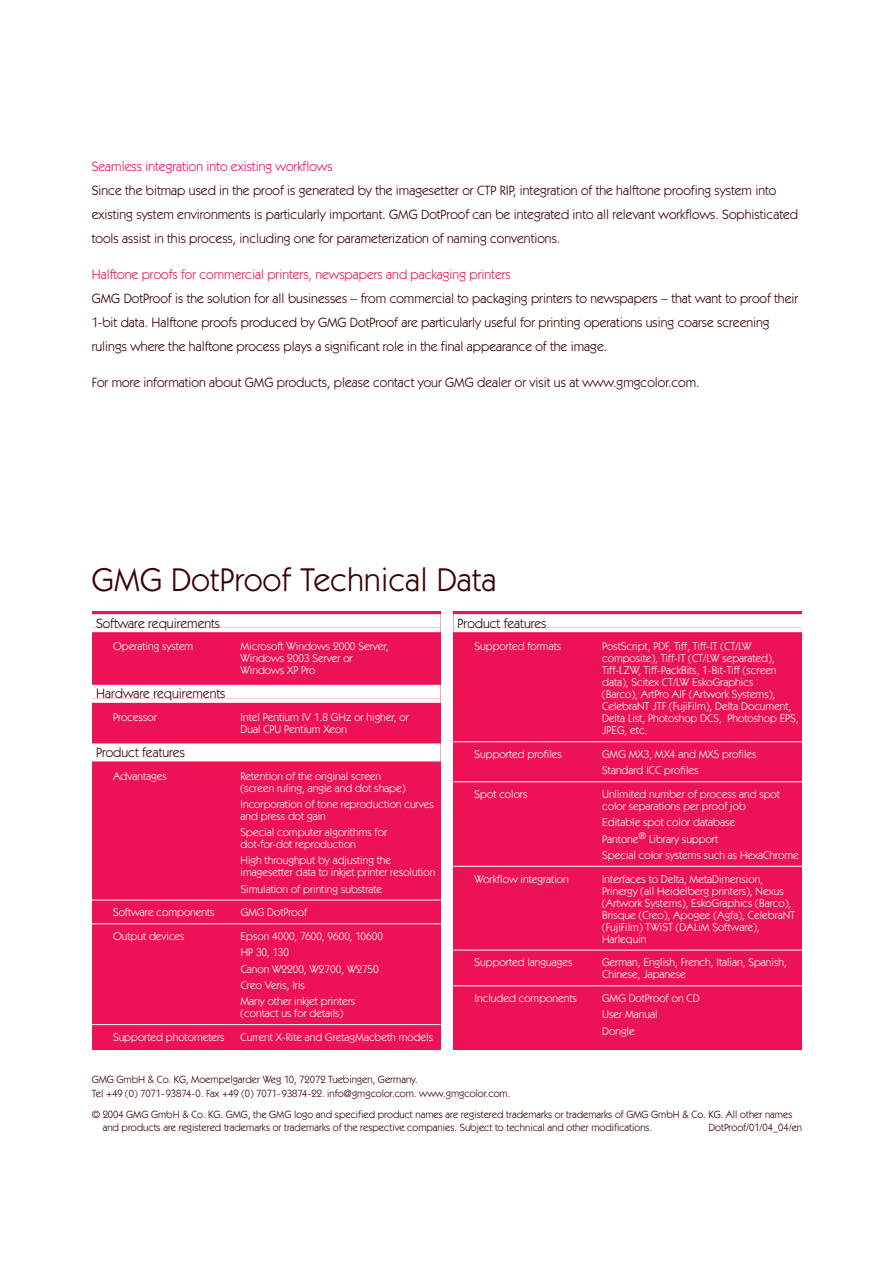
<style>
.page{position:relative;width:894px;height:1263px;background:#fff}
.page>*{position:absolute;margin:0;border:0;box-sizing:border-box;transform-origin:0 0}
.t1{font:33px "Itc Kabel";letter-spacing:.01em;color:#390000}
.t2{font:13.5px/24px "Itc Kabel";color:#390000}
.t3{font:13.5px "Itc Kabel";color:#ed1255}
.t4{font:11.25px/12px "Itc Kabel";color:#fff}
.t5{font:10.5px/13.5px "Itc Kabel";color:#390000}
</style>
<div class="page">
<div style="left:92px;top:611px;width:348px;height:438px;background:#ed1255"></div>
<div style="left:92px;top:614px;width:348px;height:14px;background:#fff"></div>
<hr style="left:92px;top:628px;width:348px;height:4px;background:#fff">
<div style="left:92px;top:685px;width:348px;height:13px;background:#fff"></div>
<div style="left:92px;top:698px;width:348px;height:5px;background:#fff"></div>
<div style="left:92px;top:743px;width:348px;height:14px;background:#fff"></div>
<hr style="left:92px;top:757px;width:348px;height:4px;background:#fff">
<hr style="left:92px;top:900px;width:348px;height:1px;background:#fff">
<hr style="left:92px;top:923px;width:348px;height:1px;background:#fff">
<hr style="left:92px;top:1024px;width:348px;height:1px;background:#fff">
<div style="left:453px;top:611px;width:349px;height:438px;background:#ed1255"></div>
<div style="left:453px;top:614px;width:349px;height:14px;background:#fff"></div>
<hr style="left:453px;top:628px;width:349px;height:4px;background:#fff">
<hr style="left:453px;top:741px;width:349px;height:1px;background:#fff">
<hr style="left:453px;top:781px;width:349px;height:1px;background:#fff">
<hr style="left:453px;top:866px;width:349px;height:1px;background:#fff">
<hr style="left:453px;top:950px;width:349px;height:1px;background:#fff">
<hr style="left:453px;top:985px;width:349px;height:1px;background:#fff">
<p class="t3" style="left:92px;top:161px;width:242px">Seamless integration into existing workflows</p>
<p class="t2" style="left:92px;top:180px;width:707px">Since the bitmap used in the proof is generated by the imagesetter or CTP RIP, integration of the halftone proofing system into existing system environments is particularly important. GMG DotProof can be integrated into all relevant workflows. Sophisticated tools assist in this process, including one for parameterization of naming conventions.</p>
<p class="t3" style="left:92px;top:269px;width:420px">Halftone proofs for commercial printers, newspapers and packaging printers</p>
<p class="t2" style="left:92px;top:288px;width:708px">GMG DotProof is the solution for all businesses – from commercial to packaging printers to newspapers – that want to proof their<br>1-bit data. Halftone proofs produced by GMG DotProof are particularly useful for printing operations using coarse screening rulings where the halftone process plays a significant role in the final appearance of the image.</p>
<p class="t2" style="left:92px;top:372px;width:609px">For more information about GMG products, please contact your GMG dealer or visit us at www.gmgcolor.com.</p>
<h1 class="t1" style="left:92px;top:567px;width:406px">GMG DotProof Technical Data</h1>
<p class="t2" style="left:96px;top:612px;width:126px">Software requirements</p>
<p class="t4" style="left:113px;top:641px;width:82px">Operating system</p>
<p class="t4" style="left:240px;top:641px;width:149px">Microsoft Windows 2000 Server,<br>Windows 2003 Server or<br>Windows XP Pro</p>
<p class="t2" style="left:96px;top:683px;width:131px">Hardware requirements</p>
<p class="t4" style="left:113px;top:712px;width:45px">Processor</p>
<p class="t4" style="left:240px;top:712px;width:170px">Intel Pentium IV 1.8 GHz or higher, or<br>Dual CPU Pentium Xeon</p>
<p class="t2" style="left:96px;top:741px;width:90px">Product features</p>
<p class="t4" style="left:113px;top:770px;width:55px">Advantages</p>
<p class="t4" style="left:240px;top:770px;width:166px">Retention of the original screen (screen ruling, angle and dot shape)</p>
<p class="t4" style="left:240px;top:799px;width:195px">Incorporation of tone reproduction curves and press dot gain</p>
<p class="t4" style="left:240px;top:827px;width:148px">Special computer algorithms for dot-for-dot reproduction</p>
<p class="t4" style="left:240px;top:855px;width:196px">High throughput by adjusting the imagesetter data to inkjet printer resolution</p>
<p class="t4" style="left:241px;top:883px;width:143px">Simulation of printing substrate</p>
<p class="t4" style="left:113px;top:907px;width:103px">Software components</p>
<p class="t4" style="left:241px;top:907px;width:68px">GMG DotProof</p>
<p class="t4" style="left:113px;top:931px;width:73px">Output devices</p>
<p class="t4" style="left:240px;top:929px;width:144px;line-height:16.2px">Epson 4000, 7600, 9600, 10600<br>HP 30, 130<br>Canon W2200, W2700, W2750<br>Creo Veris, Iris<br>Many other inkjet printers</p>
<p class="t4" style="left:240px;top:1008px;width:104px">(contact us for details)</p>
<p class="t4" style="left:113px;top:1032px;width:113px">Supported photometers</p>
<p class="t4" style="left:240px;top:1032px;width:194px">Current X-Rite and GretagMacbeth models</p>
<p class="t2" style="left:457px;top:612px;width:90px">Product features</p>
<p class="t4" style="left:474px;top:641px;width:88px">Supported formats</p>
<p class="t4" style="left:602px;top:641px;width:198px">PostScript, PDF, Tiff, Tiff-IT (CT/LW composite), Tiff-IT (CT/LW separated), Tiff-LZW, Tiff-PackBits, 1-Bit-Tiff (screen data), Scitex CT/LW EskoGraphics<br>(Barco), ArtPro AIF (Artwork Systems), CelebraNT JTF (FujiFilm), Delta Document, Delta List, Photoshop DCS, Photoshop EPS, JPEG, etc.</p>
<p class="t4" style="left:474px;top:749px;width:89px">Supported profiles</p>
<p class="t4" style="left:602px;top:747px;width:156px;line-height:16.2px">GMG MX3, MX4 and MX5 profiles<br>Standard ICC profiles</p>
<p class="t4" style="left:474px;top:789px;width:54px">Spot colors</p>
<p class="t4" style="left:602px;top:789px;width:179px">Unlimited number of process and spot color separations per proof job</p>
<p class="t4" style="left:602px;top:815px;width:198px;line-height:16.2px">Editable spot color database<br>Pantone<sup>®</sup> Library support<br>Special color systems such as HexaChrome</p>
<p class="t4" style="left:474px;top:873px;width:96px">Workflow integration</p>
<p class="t4" style="left:602px;top:873px;width:195px">Interfaces to Delta, MetaDimension, Prinergy (all Heidelberg printers), Nexus (Artwork Systems), EskoGraphics (Barco), Brisque (Creo), Apogee (Agfa), CelebraNT (FujiFilm) TWiST (DALiM Software), Harlequin</p>
<p class="t4" style="left:474px;top:957px;width:99px">Supported languages</p>
<p class="t4" style="left:602px;top:957px;width:186px">German, English, French, Italian, Spanish,<br>Chinese, Japanese</p>
<p class="t4" style="left:474px;top:993px;width:104px">Included components</p>
<p class="t4" style="left:602px;top:991px;width:99px;line-height:16.2px">GMG DotProof on CD<br>User Manual<br>Dongle</p>
<p class="t5" style="left:92px;top:1074px;width:420px">GMG GmbH &amp; Co. KG, Moempelgarder Weg 10, 72072 Tuebingen, Germany.<br>Tel +49 (0) 7071-93874-0. Fax +49 (0) 7071-93874-22. info@gmgcolor.com. www.gmgcolor.com.</p>
<p class="t5" style="left:103px;top:1108px;width:691px;text-indent:-11px">© 2004 GMG GmbH &amp; Co. KG. GMG, the GMG logo and specified product names are registered trademarks or trademarks of GMG GmbH &amp; Co. KG. All other names and products are registered trademarks or trademarks of the respective companies. Subject to technical and other modifications.</p>
<p class="t5" style="left:708px;top:1122px;width:95px">DotProof/01/04_04/en</p>
</div>
